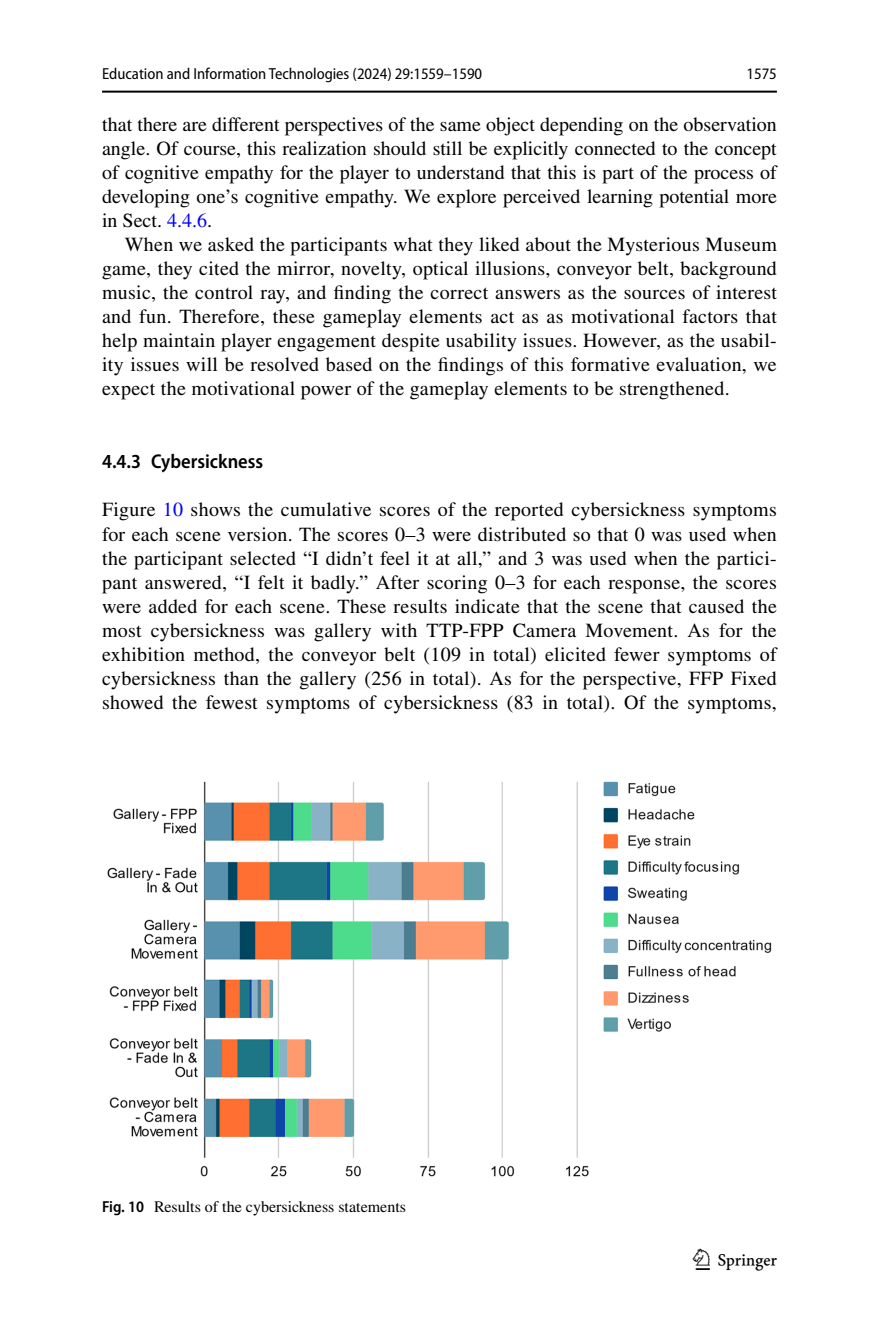
<style>
.page{position:relative;width:879px;height:1333px;background:#fff}
.page>*{position:absolute;margin:0;border:0;box-sizing:border-box;transform-origin:0 0}
.t1{font:30px "Springnew Regular 3";color:#000}
.t2{font:20px/24px "STIX";letter-spacing:.015em;color:#000;text-align:justify}
.t3{font:600 semi-condensed 20px "Myriad Pro";color:#000}
.t4{font:semi-condensed 16px "Myriad Pro";color:#000}
.t5{font:16px "STIX";color:#000}
.s1{color:#00f}
.s2{font-family:"Myriad Pro";font-weight:600;font-stretch:semi-condensed}
</style>
<div class="page">
<hr style="left:102px;top:91px;width:675px;height:2px;background:#000">
<img style="left:108px;top:781px;width:663px;height:395px">
<p class="t4" style="left:102px;top:65px;width:382px">Education and Information Technologies (2024) 29:1559–1590</p>
<p class="t2" style="left:102px;top:114px;width:676px">that there are different perspectives of the same object depending on the observation angle. Of course, this realization should still be explicitly connected to the concept of cognitive empathy for the player to understand that this is part of the process of developing one’s cognitive empathy. We explore perceived learning potential more in Sect. <span class="s1">4.4.6</span>.</p>
<p class="t2" style="left:102px;top:234px;width:676px;text-indent:23px">When we asked the participants what they liked about the Mysterious Museum game, they cited the mirror, novelty, optical illusions, conveyor belt, background music, the control ray, and finding the correct answers as the sources of interest and fun. Therefore, these gameplay elements act as as motivational factors that help maintain player engagement despite usability issues. However, as the usabil&shy;ity issues will be resolved based on the findings of this formative evaluation, we expect the motivational power of the gameplay elements to be strengthened.</p>
<p class="t4" style="left:746px;top:65px;width:32px">1575</p>
<p class="t3" style="left:102px;top:451px;width:163px">4.4.3 Cybersickness</p>
<p class="t2" style="left:102px;top:499px;width:676px">Figure <span class="s1">10</span> shows the cumulative scores of the reported cybersickness symptoms for each scene version. The scores 0–3 were distributed so that 0 was used when the participant selected “I didn’t feel it at all,” and 3 was used when the partici&shy;pant answered, “I felt it badly.” After scoring 0–3 for each response, the scores were added for each scene. These results indicate that the scene that caused the most cybersickness was gallery with TTP-FPP Camera Movement. As for the exhibition method, the conveyor belt (109 in total) elicited fewer symptoms of cybersickness than the gallery (256 in total). As for the perspective, FFP Fixed showed the fewest symptoms of cybersickness (83 in total). Of the symptoms,</p>
<p class="t5" style="left:102px;top:1195px;width:305px"><span class="s2">Fig. 10</span> Results of the cybersickness statements</p>
<h1 class="t1" style="left:696px;top:1248px;width:83px">1 3</h1>
</div>
